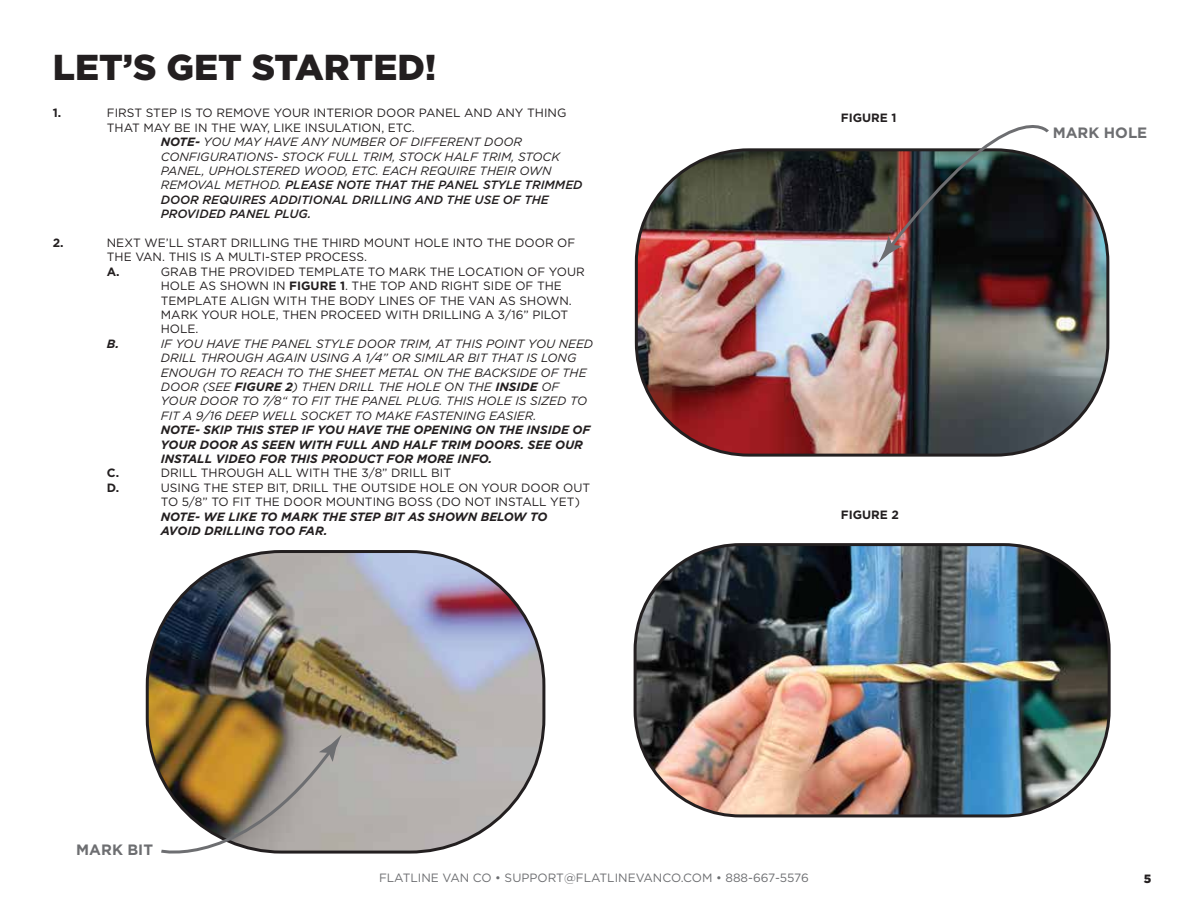
<style>
.page{position:relative;width:1188px;height:918px;background:#fff}
.page>*{position:absolute;margin:0;border:0;box-sizing:border-box;transform-origin:0 0}
.t1{font:900 36px "Gotham";color:#231f20}
.t2{font:700 15px "Gotham";color:#6d6e71}
.t3{font:12px/14.4px "Gotham";color:#231f20}
.t4{font:italic 12px/14.4px "Gotham";color:#231f20}
.t5{font:italic 700 12px/14.4px "Gotham";color:#231f20}
.t6{font:italic 500 12px "Gotham";color:#231f20}
.t7{font:12px "Gotham";color:#6d6e71}
.t8{font:700 12px "Gotham";color:#231f20}
.t9{font:900 12px "Gotham";color:#231f20}
.s1{font-weight:700}
.s2{font-weight:400}
</style>
<div class="page">
<img style="left:147px;top:552px;width:397px;height:298px">
<img style="left:636px;top:152px;width:472px;height:301px">
<img style="left:635px;top:545px;width:472px;height:271px">
<div style="left:634px;top:543px;width:477px;height:274px;border:3px solid #231f20;border-radius:106px"></div>
<img style="left:879px;top:125px;width:172px;height:138px">
<svg style="left:158px;top:735px;width:184px;height:119px;background:#a39174"></svg>
<h1 class="t1" style="left:53px;top:43px;width:385px">LET’S GET STARTED!</h1>
<p class="t8" style="left:53px;top:105px;width:10px">1.</p>
<p class="t3" style="left:107px;top:106px;width:461px">FIRST STEP IS TO REMOVE YOUR INTERIOR DOOR PANEL AND ANY THING</p>
<p class="t3" style="left:107px;top:120px;width:310px">THAT MAY BE IN THE WAY, LIKE INSULATION, ETC.</p>
<p class="t4" style="left:161px;top:134px;width:363px"><span class="s1">NOTE-</span> YOU MAY HAVE ANY NUMBER OF DIFFERENT DOOR</p>
<p class="t4" style="left:161px;top:149px;width:401px">CONFIGURATIONS- STOCK FULL TRIM, STOCK HALF TRIM, STOCK</p>
<p class="t4" style="left:161px;top:163px;width:392px">PANEL, UPHOLSTERED WOOD, ETC. EACH REQUIRE THEIR OWN</p>
<p class="t6" style="left:161px;top:177px;width:423px"><span class="s2">REMOVAL METHOD.</span> PLEASE NOTE THAT THE PANEL STYLE TRIMMED</p>
<p class="t6" style="left:161px;top:192px;width:390px">DOOR REQUIRES ADDITIONAL DRILLING AND THE USE OF THE</p>
<p class="t6" style="left:161px;top:206px;width:152px">PROVIDED PANEL PLUG.</p>
<p class="t8" style="left:53px;top:235px;width:12px">2.</p>
<p class="t3" style="left:107px;top:235px;width:470px">NEXT WE’LL START DRILLING THE THIRD MOUNT HOLE INTO THE DOOR OF<br>THE VAN. THIS IS A MULTI-STEP PROCESS.</p>
<p class="t8" style="left:107px;top:264px;width:14px">A.</p>
<p class="t3" style="left:161px;top:264px;width:425px">GRAB THE PROVIDED TEMPLATE TO MARK THE LOCATION OF YOUR HOLE AS SHOWN IN <span class="s1">FIGURE 1</span>. THE TOP AND RIGHT SIDE OF THE TEMPLATE ALIGN WITH THE BODY LINES OF THE VAN AS SHOWN.<br>MARK YOUR HOLE, THEN PROCEED WITH DRILLING A 3/16” PILOT HOLE.</p>
<p class="t5" style="left:107px;top:336px;width:14px">B.</p>
<p class="t4" style="left:161px;top:336px;width:434px">IF YOU HAVE THE PANEL STYLE DOOR TRIM, AT THIS POINT YOU NEED DRILL THROUGH AGAIN USING A 1/4” OR SIMILAR BIT THAT IS LONG ENOUGH TO REACH TO THE SHEET METAL ON THE BACKSIDE OF THE DOOR (SEE <span class="s1">FIGURE 2</span>) THEN DRILL THE HOLE ON THE <span class="s1">INSIDE</span> OF YOUR DOOR TO 7/8“ TO FIT THE PANEL PLUG. THIS HOLE IS SIZED TO FIT A 9/16 DEEP WELL SOCKET TO MAKE FASTENING EASIER.</p>
<p class="t5" style="left:161px;top:423px;width:431px">NOTE- SKIP THIS STEP IF YOU HAVE THE OPENING ON THE INSIDE OF<br>YOUR DOOR AS SEEN WITH FULL AND HALF TRIM DOORS. SEE OUR<br>INSTALL VIDEO FOR THIS PRODUCT FOR MORE INFO.</p>
<p class="t8" style="left:107px;top:465px;width:14px">C.</p>
<p class="t3" style="left:161px;top:466px;width:292px">DRILL THROUGH ALL WITH THE 3/8” DRILL BIT</p>
<p class="t8" style="left:107px;top:480px;width:14px">D.</p>
<p class="t3" style="left:161px;top:480px;width:431px">USING THE STEP BIT, DRILL THE OUTSIDE HOLE ON YOUR DOOR OUT<br>TO 5/8” TO FIT THE DOOR MOUNTING BOSS (DO NOT INSTALL YET)</p>
<p class="t5" style="left:161px;top:509px;width:388px">NOTE- WE LIKE TO MARK THE STEP BIT AS SHOWN BELOW TO<br>AVOID DRILLING TOO FAR.</p>
<p class="t8" style="left:841px;top:109px;width:57px">FIGURE 1</p>
<p class="t8" style="left:841px;top:507px;width:60px">FIGURE 2</p>
<p class="t2" style="left:76px;top:840px;width:78px">MARK BIT</p>
<p class="t7" style="left:379px;top:870px;width:431px">FLATLINE VAN CO • SUPPORT@FLATLINEVANCO.COM • 888-667-5576</p>
<p class="t2" style="left:1053px;top:122px;width:96px">MARK HOLE</p>
<p class="t9" style="left:1144px;top:870px;width:9px">5</p>
</div>
